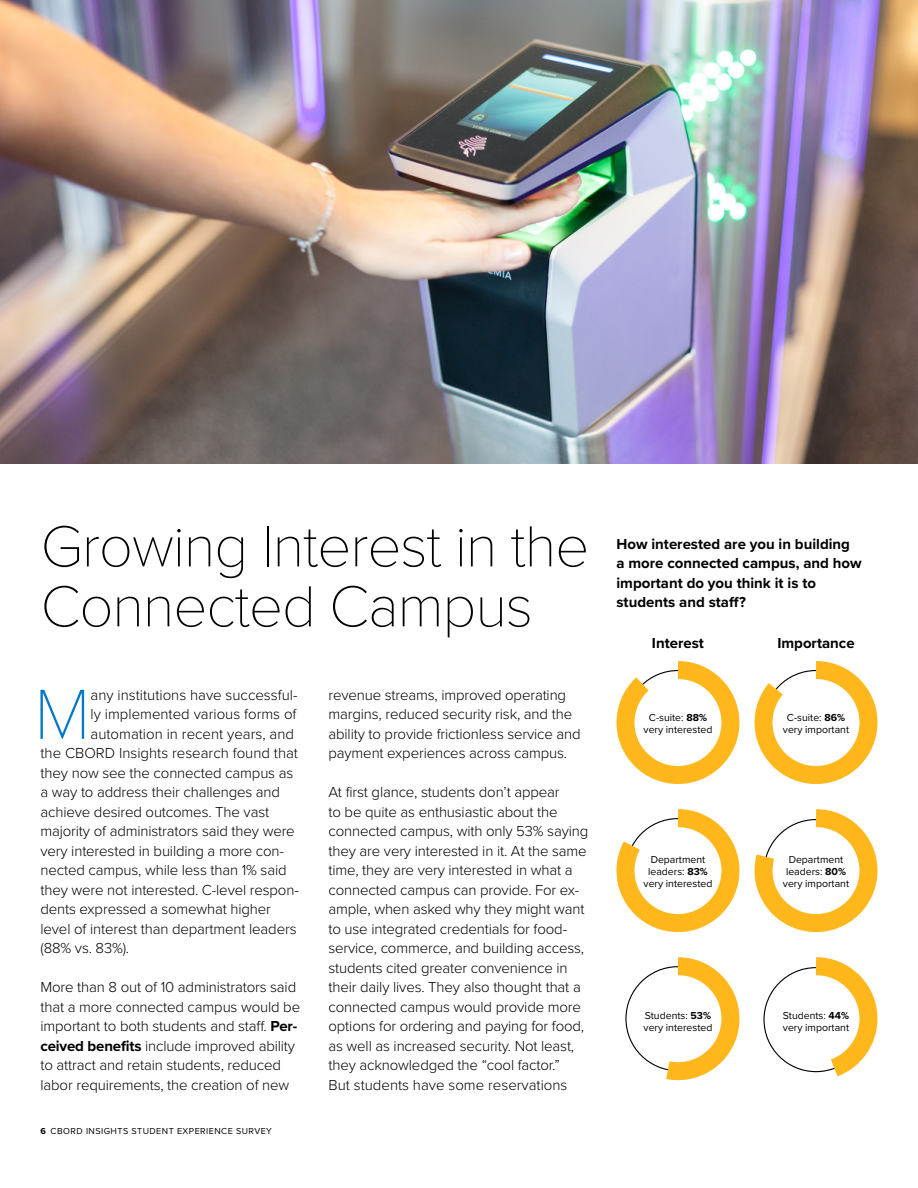
<style>
.page{position:relative;width:918px;height:1188px;background:#fff}
.page>*{position:absolute;margin:0;border:0;box-sizing:border-box;transform-origin:0 0}
.t1{font:100 73.5px "Proxima Nova T";color:#0077c7}
.t2{font:100 60px/60px "Proxima Nova T";letter-spacing:-.02em;color:#000}
.t3{font:300 15px/19.5px "Proxima Nova";letter-spacing:-.01em;color:#000}
.t4{font:700 15px/19.5px "Proxima Nova";color:#000}
.t5{font:10.5px/12px "Proxima Nova";color:#000;text-align:center}
.t6{font:9px "Proxima Nova";letter-spacing:.05em;color:#000}
.s1{font-weight:700}
</style>
<div class="page">
<img style="left:0;top:0;width:918px;height:463px">
<svg style="left:616px;top:661px;width:262px;height:123px"></svg>
<svg style="left:616px;top:809px;width:262px;height:124px"></svg>
<svg style="left:647px;top:957px;width:93px;height:124px"></svg>
<svg style="left:798px;top:957px;width:80px;height:120px"></svg>
<h2 class="t2" style="left:40px;top:512px;width:550px">Growing Interest in the<br>Connected Campus</h2>
<h1 class="t1" style="left:34px;top:660px;width:58px">M</h1>
<p class="t3" style="left:91px;top:684px;width:208px">any institutions have successful-</p>
<p class="t3" style="left:91px;top:704px;width:208px">ly implemented various forms of</p>
<p class="t3" style="left:91px;top:723px;width:205px">automation in recent years, and</p>
<p class="t3" style="left:41px;top:743px;width:259px">the CBORD Insights research found that</p>
<p class="t3" style="left:41px;top:762px;width:254px">they now see the connected campus as</p>
<p class="t3" style="left:41px;top:782px;width:241px">a way to address their challenges and</p>
<p class="t3" style="left:41px;top:801px;width:230px">achieve desired outcomes. The vast</p>
<p class="t3" style="left:41px;top:821px;width:256px">majority of administrators said they were</p>
<p class="t3" style="left:41px;top:840px;width:245px">very interested in building a more con-</p>
<p class="t3" style="left:41px;top:860px;width:248px">nected campus, while less than 1% said</p>
<p class="t3" style="left:41px;top:879px;width:260px">they were not interested. C-level respon-</p>
<p class="t3" style="left:41px;top:899px;width:232px">dents expressed a somewhat higher</p>
<p class="t3" style="left:41px;top:918px;width:258px">level of interest than department leaders</p>
<p class="t3" style="left:41px;top:938px;width:90px">(88% vs. 83%).</p>
<p class="t3" style="left:41px;top:977px;width:261px">More than 8 out of 10 administrators said that a more connected campus would be important to both students and staff. <span class="s1">Per&shy;ceived benefits</span> include improved ability to attract and retain students, reduced labor requirements, the creation of new</p>
<p class="t6" style="left:40px;top:1124px;width:233px"><span class="s1">6</span> CBORD INSIGHTS STUDENT EXPERIENCE SURVEY</p>
<p class="t3" style="left:329px;top:684px;width:254px">revenue streams, improved operating margins, reduced security risk, and the ability to provide frictionless service and payment experiences across campus.</p>
<p class="t3" style="left:329px;top:782px;width:261px">At first glance, students don’t appear<br>to be quite as enthusiastic about the connected campus, with only 53% saying they are very interested in it. At the same time, they are very interested in what a connected campus can provide. For ex&shy;ample, when asked why they might want to use integrated credentials for food&shy;service, commerce, and building access, students cited greater convenience in their daily lives. They also thought that a connected campus would provide more options for ordering and paying for food, as well as increased security. Not least, they acknowledged the “cool factor.”<br>But students have some reservations</p>
<p class="t4" style="left:616px;top:534px;width:247px">How interested are you in building a more connected campus, and how important do you think it is to students and staff?</p>
<p class="t4" style="left:652px;top:633px;width:54px">Interest</p>
<p class="t4" style="left:777px;top:633px;width:79px">Importance</p>
<p class="t5" style="left:644px;top:711px;width:70px">C-suite: <span class="s1">88% </span>very interested</p>
<p class="t5" style="left:783px;top:711px;width:68px">C-suite: <span class="s1">86% </span>very important</p>
<p class="t5" style="left:644px;top:853px;width:70px">Department leaders: <span class="s1">83% </span>very interested</p>
<p class="t5" style="left:644px;top:1009px;width:70px;text-align:left">Students: <span class="s1">53% </span>very interested</p>
<p class="t5" style="left:783px;top:853px;width:68px">Department leaders: <span class="s1">80% </span>very important</p>
<p class="t5" style="left:783px;top:1009px;width:68px;text-align:left">Students: <span class="s1">44% </span>very important</p>
</div>
